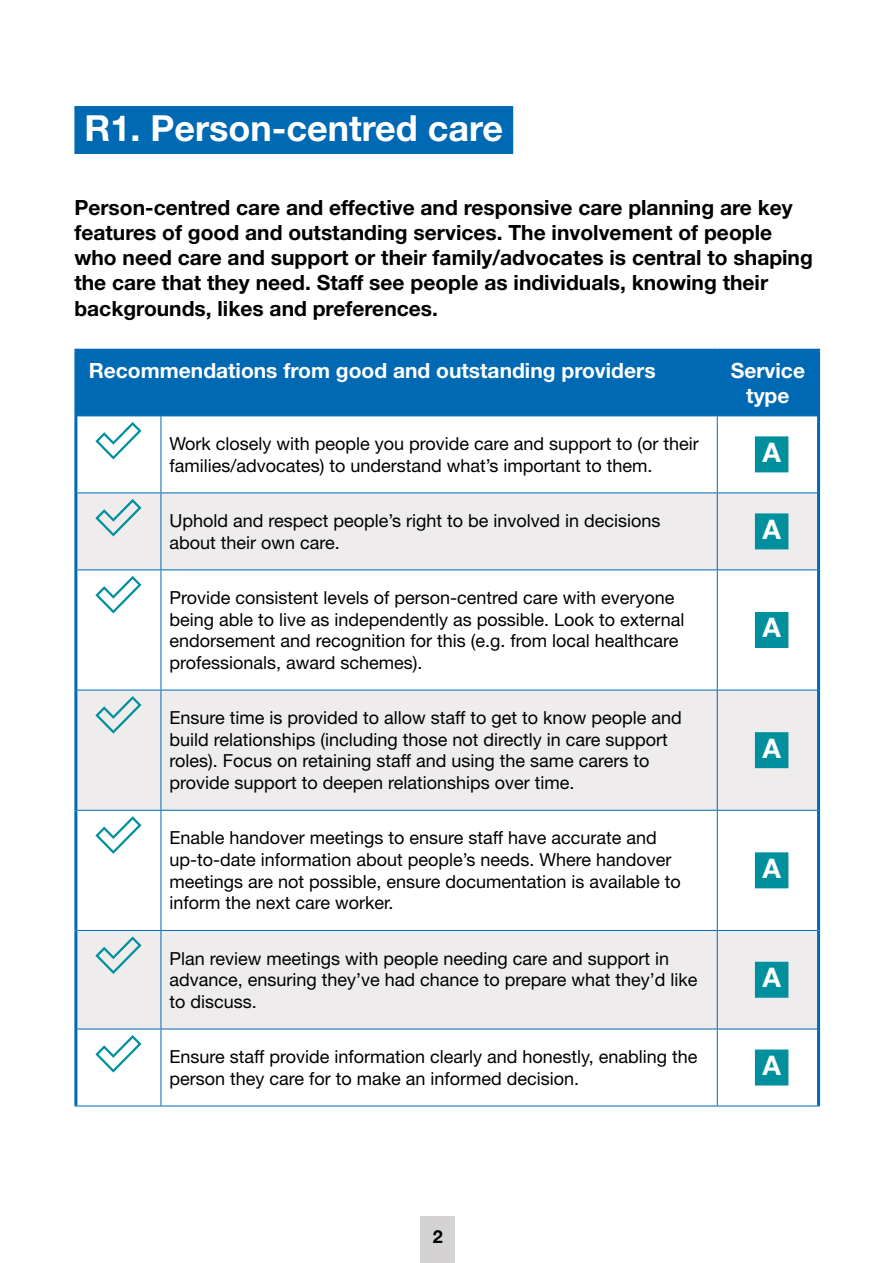
<style>
.page{position:relative;width:893px;height:1263px;background:#fff}
.page>*{position:absolute;margin:0;border:0;box-sizing:border-box;transform-origin:0 0}
.t1{font:700 36px "Helvetica Neue LT Std";color:#fff}
.t2{font:700 27px "Helvetica Neue LT Std";color:#fff}
.t3{font:700 21px/25.2px "Helvetica Neue LT Std";color:#000}
.t4{font:700 21px/25.2px "Helvetica Neue LT Std";color:#fff;text-align:center}
.t5{font:18px/21.6px "Helvetica Neue LT Std";color:#000}
.t6{font:700 18px "Helvetica Neue LT Std";color:#000}
</style>
<div class="page">
<div style="left:421px;top:1216px;width:34px;height:47px;background:#d4d2d2"></div>
<div style="left:74px;top:106px;width:439px;height:48px;background:#0069b3"></div>
<div style="left:77px;top:352px;width:740px;height:63px;background:#0069b3"></div>
<div style="left:77px;top:493px;width:740px;height:76px;background:#eeeced"></div>
<svg style="left:77px;top:691px;width:740px;height:338px;fill:#eeeced"></svg>
<hr style="left:717px;top:352px;width:1px;height:63px;background:#0069b3">
<hr style="left:77px;top:415px;width:84px;height:1px;background:#0069b3">
<hr style="left:161px;top:415px;width:556px;height:1px;background:#0069b3">
<hr style="left:161px;top:416px;width:1px;height:76px;background:#0069b3">
<hr style="left:717px;top:415px;width:100px;height:1px;background:#0069b3">
<hr style="left:717px;top:416px;width:1px;height:76px;background:#0069b3">
<hr style="left:77px;top:492px;width:84px;height:1px;background:#0069b3">
<hr style="left:161px;top:492px;width:556px;height:1px;background:#0069b3">
<hr style="left:161px;top:493px;width:1px;height:76px;background:#0069b3">
<hr style="left:717px;top:492px;width:100px;height:1px;background:#0069b3">
<hr style="left:717px;top:493px;width:1px;height:76px;background:#0069b3">
<hr style="left:77px;top:569px;width:84px;height:1px;background:#0069b3">
<hr style="left:161px;top:569px;width:556px;height:1px;background:#0069b3">
<hr style="left:161px;top:570px;width:1px;height:120px;background:#0069b3">
<hr style="left:717px;top:569px;width:100px;height:1px;background:#0069b3">
<hr style="left:717px;top:570px;width:1px;height:120px;background:#0069b3">
<hr style="left:77px;top:690px;width:84px;height:1px;background:#0069b3">
<hr style="left:161px;top:690px;width:556px;height:1px;background:#0069b3">
<hr style="left:161px;top:690px;width:1px;height:120px;background:#0069b3">
<hr style="left:717px;top:690px;width:100px;height:1px;background:#0069b3">
<hr style="left:717px;top:690px;width:1px;height:120px;background:#0069b3">
<hr style="left:77px;top:810px;width:84px;height:1px;background:#0069b3">
<hr style="left:161px;top:810px;width:556px;height:1px;background:#0069b3">
<hr style="left:161px;top:811px;width:1px;height:119px;background:#0069b3">
<hr style="left:717px;top:810px;width:100px;height:1px;background:#0069b3">
<hr style="left:717px;top:811px;width:1px;height:119px;background:#0069b3">
<hr style="left:77px;top:930px;width:84px;height:1px;background:#0069b3">
<hr style="left:161px;top:930px;width:556px;height:1px;background:#0069b3">
<hr style="left:161px;top:931px;width:1px;height:98px;background:#0069b3">
<hr style="left:717px;top:930px;width:100px;height:1px;background:#0069b3">
<hr style="left:717px;top:931px;width:1px;height:98px;background:#0069b3">
<hr style="left:77px;top:1029px;width:84px;height:1px;background:#0069b3">
<hr style="left:161px;top:1029px;width:556px;height:1px;background:#0069b3">
<hr style="left:161px;top:1029px;width:1px;height:76px;background:#0069b3">
<hr style="left:717px;top:1029px;width:100px;height:1px;background:#0069b3">
<hr style="left:717px;top:1029px;width:1px;height:76px;background:#0069b3">
<hr style="left:74px;top:1105px;width:87px;height:1px;background:#0069b3">
<hr style="left:161px;top:1105px;width:556px;height:1px;background:#0069b3">
<hr style="left:717px;top:1105px;width:103px;height:1px;background:#0069b3">
<hr style="left:74px;top:349px;width:87px;height:3px;background:#0069b3">
<hr style="left:74px;top:352px;width:3px;height:64px;background:#0069b3">
<hr style="left:161px;top:349px;width:556px;height:3px;background:#0069b3">
<hr style="left:717px;top:349px;width:103px;height:3px;background:#0069b3">
<hr style="left:817px;top:352px;width:3px;height:64px;background:#0069b3">
<hr style="left:74px;top:416px;width:3px;height:77px;background:#0069b3">
<hr style="left:817px;top:416px;width:3px;height:77px;background:#0069b3">
<hr style="left:74px;top:493px;width:3px;height:77px;background:#0069b3">
<hr style="left:817px;top:493px;width:3px;height:77px;background:#0069b3">
<hr style="left:74px;top:570px;width:3px;height:120px;background:#0069b3">
<hr style="left:817px;top:570px;width:3px;height:120px;background:#0069b3">
<hr style="left:74px;top:690px;width:3px;height:120px;background:#0069b3">
<hr style="left:817px;top:690px;width:3px;height:120px;background:#0069b3">
<hr style="left:74px;top:810px;width:3px;height:120px;background:#0069b3">
<hr style="left:817px;top:810px;width:3px;height:120px;background:#0069b3">
<hr style="left:74px;top:930px;width:3px;height:99px;background:#0069b3">
<hr style="left:817px;top:930px;width:3px;height:99px;background:#0069b3">
<hr style="left:74px;top:1029px;width:3px;height:76px;background:#0069b3">
<hr style="left:817px;top:1029px;width:3px;height:76px;background:#0069b3">
<svg style="left:95px;top:422px;width:47px;height:37px"></svg>
<div style="left:755px;top:436px;width:33px;height:36px;background:#008f9d"></div>
<svg style="left:95px;top:499px;width:47px;height:37px;background:#c8dde0"></svg>
<div style="left:755px;top:513px;width:33px;height:36px;background:#008f9d"></div>
<svg style="left:95px;top:576px;width:47px;height:37px"></svg>
<div style="left:755px;top:612px;width:33px;height:36px;background:#008f9d"></div>
<svg style="left:95px;top:696px;width:47px;height:38px;background:#c9dde0"></svg>
<div style="left:755px;top:732px;width:33px;height:36px;background:#008f9d"></div>
<svg style="left:95px;top:816px;width:47px;height:38px"></svg>
<div style="left:755px;top:852px;width:33px;height:36px;background:#008f9d"></div>
<svg style="left:95px;top:936px;width:47px;height:38px;background:#c9dde0"></svg>
<div style="left:755px;top:962px;width:33px;height:36px;background:#008f9d"></div>
<svg style="left:95px;top:1035px;width:47px;height:37px"></svg>
<div style="left:755px;top:1049px;width:33px;height:36px;background:#008f9d"></div>
<h1 class="t1" style="left:84px;top:105px;width:420px">R1. Person-centred care</h1>
<p class="t3" style="left:74px;top:194px;width:740px">Person-centred care and effective and responsive care planning are key features of good and outstanding services. The involvement of people who need care and support or their family/advocates is central to shaping the care that they need. Staff see people as individuals, knowing their backgrounds, likes and preferences.</p>
<p class="t4" style="left:89px;top:357px;width:568px">Recommendations from good and outstanding providers</p>
<p class="t4" style="left:731px;top:357px;width:76px">Service type</p>
<p class="t5" style="left:169px;top:433px;width:531px">Work closely with people you provide care and support to (or their families/advocates) to understand what’s important to them.</p>
<h2 class="t2" style="left:762px;top:436px;width:20px">A</h2>
<p class="t5" style="left:169px;top:510px;width:493px">Uphold and respect people’s right to be involved in decisions about their own care.</p>
<h2 class="t2" style="left:762px;top:513px;width:20px">A</h2>
<p class="t5" style="left:169px;top:586px;width:517px">Provide consistent levels of person-centred care with everyone being able to live as independently as possible. Look to external endorsement and recognition for this (e.g. from local healthcare professionals, award schemes).</p>
<p class="t5" style="left:169px;top:707px;width:514px">Ensure time is provided to allow staff to get to know people and build relationships (including those not directly in care support roles). Focus on retaining staff and using the same carers to provide support to deepen relationships over time.</p>
<p class="t5" style="left:169px;top:827px;width:513px">Enable handover meetings to ensure staff have accurate and up-to-date information about people’s needs. Where handover meetings are not possible, ensure documentation is available to inform the next care worker.</p>
<p class="t5" style="left:169px;top:947px;width:530px">Plan review meetings with people needing care and support in advance, ensuring they’ve had chance to prepare what they’d like to discuss.</p>
<h2 class="t2" style="left:762px;top:611px;width:20px">A</h2>
<h2 class="t2" style="left:762px;top:731px;width:20px">A</h2>
<h2 class="t2" style="left:762px;top:851px;width:20px">A</h2>
<h2 class="t2" style="left:762px;top:961px;width:20px">A</h2>
<p class="t5" style="left:169px;top:1046px;width:530px">Ensure staff provide information clearly and honestly, enabling the person they care for to make an informed decision.</p>
<h2 class="t2" style="left:762px;top:1049px;width:20px">A</h2>
<p class="t6" style="left:433px;top:1225px;width:12px">2</p>
</div>
